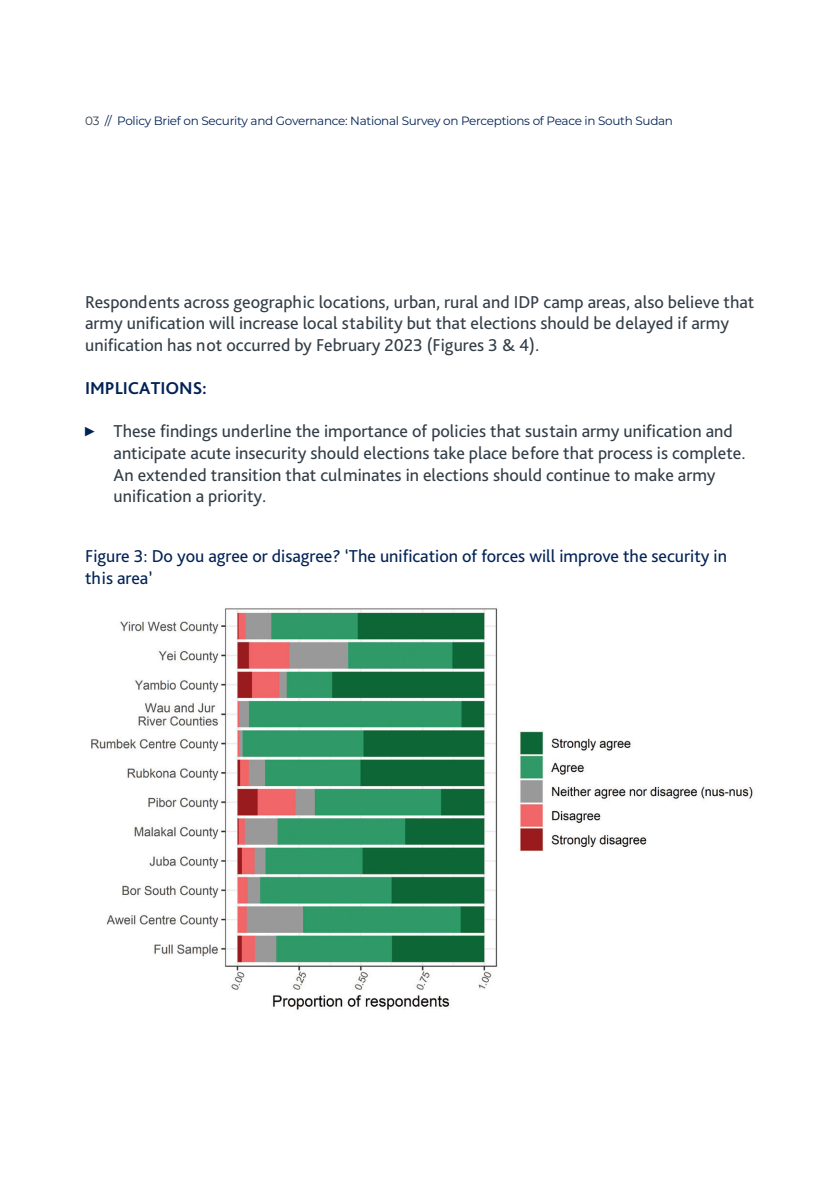
<style>
.page{position:relative;width:840px;height:1191px;background:#fff}
.page>*{position:absolute;margin:0;border:0;box-sizing:border-box;transform-origin:0 0}
.t1{font:18px/21.6px "Bliss Pro";color:#323d47}
.t2{font:18px/21.6px "Bliss Pro";color:#022255}
.t3{font:700 18px "Bliss Pro";color:#022255}
.t4{font:12px "Montserrat";letter-spacing:-.025em;color:#022255}
.s1{color:#323d47}
</style>
<div class="page">
<img style="left:91px;top:608px;width:662px;height:402px">
<p class="t4" style="left:85px;top:112px;width:589px"><span class="s1">03</span> // Policy Brief on Security and Governance: National Survey on Perceptions of Peace in South Sudan</p>
<p class="t1" style="left:85px;top:290px;width:670px">Respondents across geographic locations, urban, rural and IDP camp areas, also believe that army unification will increase local stability but that elections should be delayed if army unification has not occurred by February 2023 (Figures 3 &amp; 4).</p>
<p class="t3" style="left:85px;top:377px;width:123px">IMPLICATIONS:</p>
<p class="t1" style="left:113px;top:420px;width:620px">These findings underline the importance of policies that sustain army unification and</p>
<p class="t1" style="left:113px;top:442px;width:633px">anticipate acute insecurity should elections take place before that process is complete.<br>An extended transition that culminates in elections should continue to make army unification a priority.</p>
<p class="t2" style="left:85px;top:545px;width:643px">Figure 3: Do you agree or disagree? ‘The unification of forces will improve the security in this area’</p>
</div>
